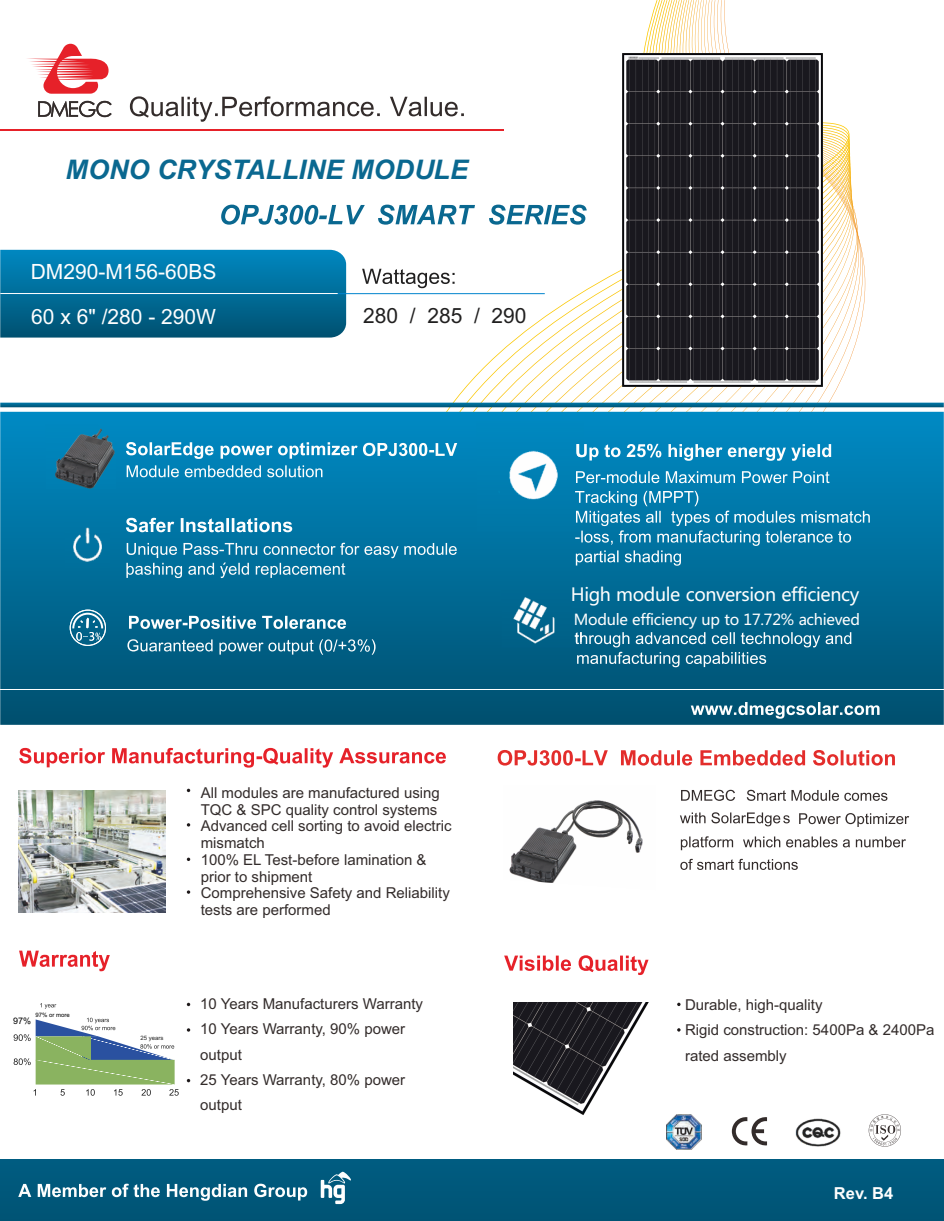
<style>
.page{position:relative;width:944px;height:1221px;background:#fff}
.page>*{position:absolute;margin:0;border:0;box-sizing:border-box;transform-origin:0 0}
.t1{font:italic 700 27px "Arial";color:#0a6890}
.t2{font:21px "Arial";color:#fefefe}
.t3{font:21px "Arial";color:#212020}
.t4{font:18px "Microsoft Ya Hei";letter-spacing:-.02em;color:#fefefe}
.t5{font:700 16.5px "Arial";color:#fefefe}
.t6{font:15px/16.8px "Arial";color:#332c2b}
.t7{font:15px "Microsoft Ya Hei";letter-spacing:-.02em;color:#fefefe}
.t8{font:9px "Arial";color:#000}
.t9{font:6px "Arial";color:#000}
.t10{font:6px "Arial";color:#222}
</style>
<div class="page">
<img style="left:18px;top:790px;width:148px;height:122px">
<svg style="left:504px;top:955px;width:144px;height:20px"></svg>
<svg style="left:19px;top:747px;width:427px;height:20px"></svg>
<svg style="left:732px;top:1117px;width:35px;height:29px"></svg>
<img style="left:666px;top:1114px;width:35px;height:35px">
<img style="left:795px;top:1118px;width:46px;height:29px">
<svg style="left:869px;top:1114px;width:32px;height:32px"></svg>
<svg style="left:19px;top:950px;width:91px;height:21px"></svg>
<svg style="left:40px;top:1003px;width:16px;height:5px"></svg>
<svg style="left:14px;top:1017px;width:165px;height:78px"></svg>
<svg style="left:187px;top:788px;width:3px;height:4px"></svg>
<svg style="left:677px;top:1002px;width:4px;height:4px"></svg>
<svg style="left:187px;top:857px;width:3px;height:4px"></svg>
<div style="left:0;top:1159px;width:944px;height:61px;background:#00587b"></div>
<svg style="left:18px;top:1183px;width:289px;height:17px"></svg>
<svg style="left:423px;top:0;width:426px;height:412px"></svg>
<svg style="left:0;top:412px;width:944px;height:312px;background:#006b96"></svg>
<div style="left:0;top:402px;width:944px;height:5px;background:#006a94"></div>
<svg style="left:321px;top:1171px;width:30px;height:32px"></svg>
<svg style="left:0;top:250px;width:346px;height:87px;background:#006d99"></svg>
<svg style="left:362px;top:269px;width:93px;height:19px"></svg>
<hr style="left:0;top:689px;width:944px;height:1px;background:#fefefe">
<hr style="left:0;top:129px;width:504px;height:1px;background:#e62129">
<svg style="left:70px;top:609px;width:36px;height:37px"></svg>
<svg style="left:127px;top:639px;width:249px;height:15px;background:#39829f"></svg>
<svg style="left:129px;top:615px;width:217px;height:14px"></svg>
<img style="left:64px;top:521px;width:46px;height:47px">
<img style="left:476px;top:421px;width:108px;height:111px">
<img style="left:576px;top:442px;width:8px;height:2px">
<svg style="left:126px;top:442px;width:331px;height:17px"></svg>
<img style="left:46px;top:424px;width:70px;height:65px">
<svg style="left:126px;top:518px;width:166px;height:14px"></svg>
<svg style="left:126px;top:542px;width:331px;height:36px;background:#2785ab"></svg>
<svg style="left:27px;top:44px;width:82px;height:50px"></svg>
<svg style="left:38px;top:101px;width:74px;height:16px"></svg>
<svg style="left:221px;top:204px;width:366px;height:21px"></svg>
<svg style="left:127px;top:465px;width:195px;height:12px;background:#4ba5ca"></svg>
<svg style="left:130px;top:96px;width:334px;height:26px"></svg>
<svg style="left:691px;top:702px;width:188px;height:16px"></svg>
<img style="left:501px;top:589px;width:83px;height:59px">
<img style="left:576px;top:612px;width:8px;height:19px">
<img style="left:573px;top:589px;width:13px;height:18px">
<svg style="left:576px;top:471px;width:253px;height:12px;background:#48a2c8"></svg>
<svg style="left:575px;top:491px;width:295px;height:74px;background:#2388b1"></svg>
<svg style="left:681px;top:789px;width:54px;height:11px"></svg>
<svg style="left:747px;top:789px;width:140px;height:11px"></svg>
<svg style="left:680px;top:812px;width:110px;height:14px"></svg>
<svg style="left:799px;top:813px;width:110px;height:14px"></svg>
<svg style="left:681px;top:836px;width:52px;height:14px"></svg>
<svg style="left:743px;top:836px;width:163px;height:11px"></svg>
<svg style="left:680px;top:858px;width:118px;height:11px"></svg>
<img style="left:509px;top:800px;width:134px;height:83px">
<svg style="left:498px;top:750px;width:397px;height:15px"></svg>
<svg style="left:576px;top:444px;width:255px;height:17px"></svg>
<svg style="left:575px;top:632px;width:276px;height:35px;background:#2b7898"></svg>
<hr style="left:19px;top:293px;width:526px;height:1px;background:#0084cd">
<hr style="left:0;top:293px;width:338px;height:1px;background:#fefefe">
<img style="left:623px;top:54px;width:199px;height:332px">
<img style="left:514px;top:1002px;width:135px;height:113px">
<h1 class="t1" style="left:66px;top:159px;width:404px">MONO CRYSTALLINE MODULE</h1>
<h2 class="t2" style="left:31px;top:264px;width:187px">DM290-M156-60BS</h2>
<h2 class="t2" style="left:31px;top:309px;width:186px">60 x 6" /280 - 290W</h2>
<h2 class="t3" style="left:363px;top:308px;width:165px">280 / 285 / 290</h2>
<p class="t9" style="left:36px;top:1012px;width:36px">97% or more</p>
<p class="t8" style="left:13px;top:1017px;width:20px">97%</p>
<p class="t10" style="left:141px;top:1035px;width:25px">25 years</p>
<p class="t6" style="left:201px;top:785px;width:252px">All modules are manufactured using<br>TQC &amp; SPC quality control systems<br>Advanced cell sorting to avoid electric mismatch<br>100% EL Test-before lamination &amp; prior to shipment<br>Comprehensive Safety and Reliability tests are performed</p>
<p class="t6" style="left:200px;top:992px;width:224px;line-height:25.2px">10 Years Manufacturers Warranty<br>10 Years Warranty, 90% power output<br>25 Years Warranty, 80% power output</p>
<p class="t4" style="left:571px;top:586px;width:290px">High module conversion efficiency</p>
<p class="t7" style="left:574px;top:612px;width:288px">Module efficiency up to 17.72% achieved</p>
<p class="t6" style="left:685px;top:992px;width:251px;line-height:25.8px">Durable, high-quality<br>Rigid construction: 5400Pa &amp; 2400Pa rated assembly</p>
<p class="t5" style="left:834px;top:1187px;width:61px">Rev. B4</p>
</div>
